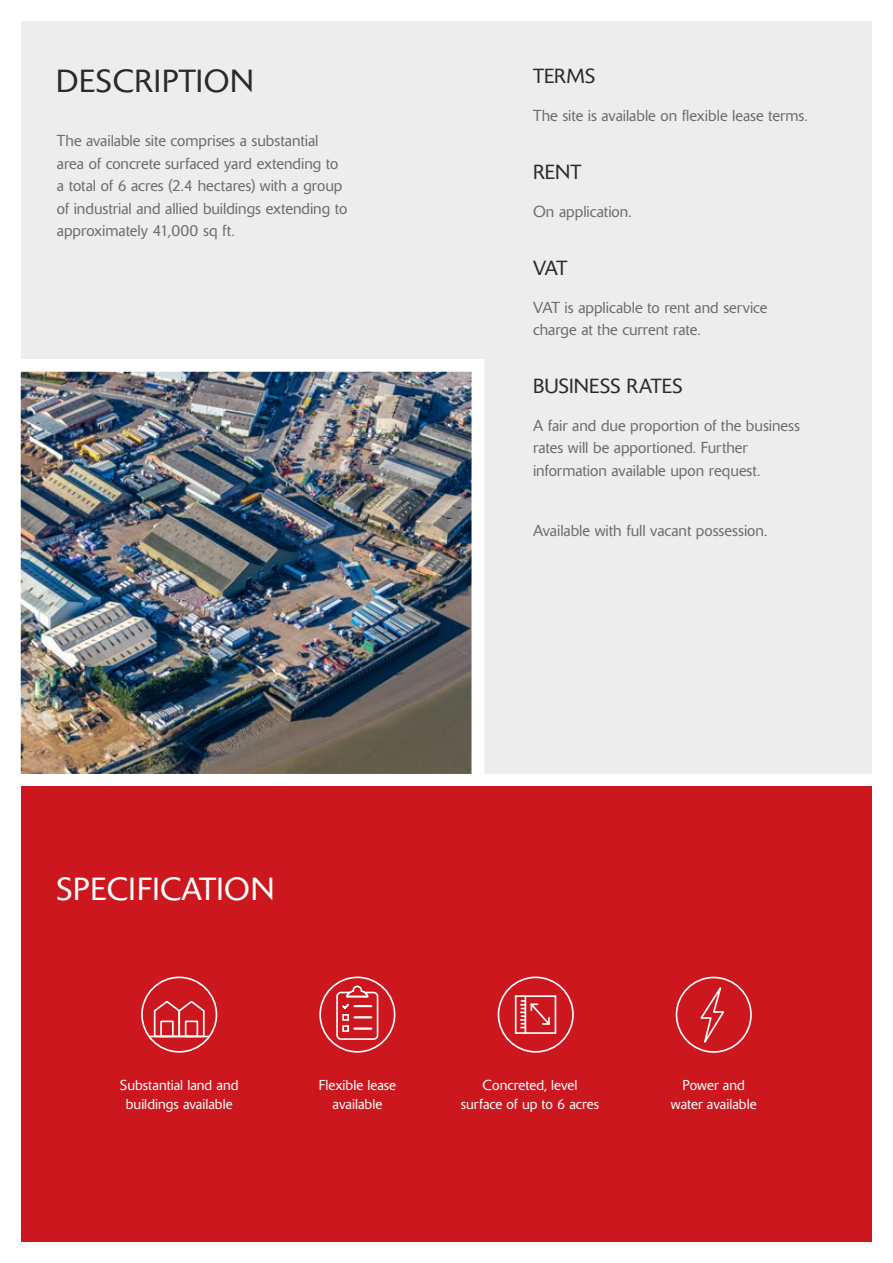
<style>
.page{position:relative;width:893px;height:1263px;background:#fff}
.page>*{position:absolute;margin:0;border:0;box-sizing:border-box;transform-origin:0 0}
.t1{font:300 31.65px "Delta BQ";letter-spacing:.02em;color:#fff}
.t2{font:300 31.65px "Delta BQ";letter-spacing:.02em;color:#2c2a29}
.t3{font:300 20.25px "Delta BQ";color:#2c2a29}
.t4{font:300 15.75px/22.5px "Delta BQ";color:#6d6e71}
.t5{font:300 14.25px/18.8px "Delta BQ";color:#fff;text-align:center}
</style>
<div class="page">
<div style="left:21px;top:21px;width:851px;height:753px;background:#ededed"></div>
<img style="left:20px;top:359px;width:471px;height:428px">
<div style="left:21px;top:787px;width:851px;height:455px;background:#cc171e"></div>
<div style="left:141px;top:976px;width:76px;height:77px;border:2px solid #fff;border-radius:50%"></div>
<hr style="left:149px;top:1036px;width:60px;height:1px;background:#fff">
<svg style="left:153px;top:1000px;width:53px;height:38px"></svg>
<div style="left:185px;top:1020px;width:13px;height:17px;border:2px solid #fff"></div>
<div style="left:676px;top:977px;width:76px;height:76px;border:2px solid #fff;border-radius:50%"></div>
<svg style="left:698px;top:987px;width:28px;height:65px"></svg>
<svg style="left:521px;top:1000px;width:29px;height:28px"></svg>
<div style="left:498px;top:976px;width:76px;height:77px;border:2px solid #fff;border-radius:50%"></div>
<div style="left:515px;top:995px;width:41px;height:39px;border:2px solid #fff"></div>
<hr style="left:525px;top:996px;width:1px;height:37px;background:#fff">
<svg style="left:335px;top:985px;width:44px;height:55px"></svg>
<div style="left:319px;top:976px;width:76px;height:77px;border:2px solid #fff;border-radius:50%"></div>
<h1 class="t2" style="left:56px;top:62px;width:199px">DESCRIPTION</h1>
<p class="t4" style="left:57px;top:129px;width:292px">The available site comprises a substantial area of concrete surfaced yard extending to a total of 6 acres (2.4 hectares) with a group of industrial and allied buildings extending to approximately 41,000 sq ft.</p>
<p class="t3" style="left:533px;top:64px;width:64px">TERMS</p>
<p class="t4" style="left:533px;top:105px;width:276px">The site is available on flexible lease terms.</p>
<p class="t3" style="left:533px;top:160px;width:50px">RENT</p>
<p class="t4" style="left:533px;top:200px;width:100px">On application.</p>
<p class="t3" style="left:533px;top:255px;width:36px">VAT</p>
<p class="t4" style="left:533px;top:296px;width:236px">VAT is applicable to rent and service charge at the current rate.</p>
<p class="t3" style="left:533px;top:374px;width:151px">BUSINESS RATES</p>
<p class="t4" style="left:533px;top:414px;width:268px">A fair and due proportion of the business rates will be apportioned. Further information available upon request.</p>
<p class="t4" style="left:533px;top:519px;width:236px">Available with full vacant possession.</p>
<h1 class="t1" style="left:56px;top:870px;width:220px">SPECIFICATION</h1>
<p class="t5" style="left:120px;top:1076px;width:120px">Substantial land and buildings available</p>
<p class="t5" style="left:319px;top:1076px;width:79px">Flexible lease available</p>
<p class="t5" style="left:461px;top:1076px;width:140px">Concreted, level surface of up to 6 acres</p>
<p class="t5" style="left:671px;top:1076px;width:87px">Power and water available</p>
</div>
